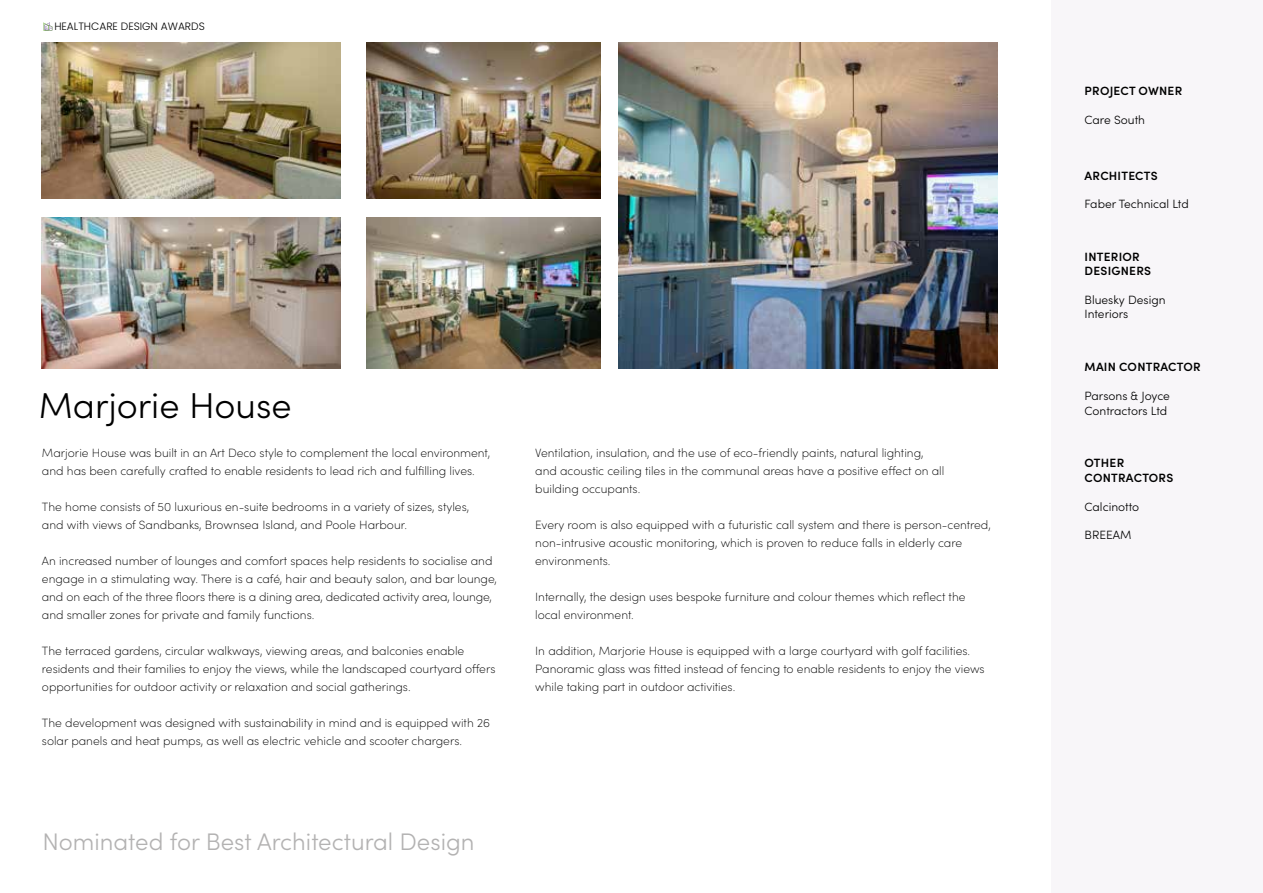
<style>
.page{position:relative;width:1263px;height:893px;background:#fff}
.page>*{position:absolute;margin:0;border:0;box-sizing:border-box;transform-origin:0 0}
.t1{font:300 36px "Sofia Pro";color:#000}
.t2{font:300 24px "Sofia Pro";color:#b3b2b2}
.t3{font:200 12px/18px "Sofia Pro";color:#000}
.t4{font:300 12px/14.4px "Sofia Pro";color:#000}
.t5{font:600 12px/14.4px "Sofia Pro";letter-spacing:.02em;color:#000}
.t6{font:300 10.65px "Poppins";color:#000}
</style>
<div class="page">
<div style="left:1051px;top:0;width:212px;height:893px;background:#f8f6f9"></div>
<svg style="left:43px;top:22px;width:9px;height:8px"></svg>
<img style="left:618px;top:43px;width:380px;height:326px">
<img style="left:366px;top:43px;width:234px;height:155px">
<img style="left:42px;top:43px;width:298px;height:155px">
<img style="left:366px;top:218px;width:234px;height:151px">
<img style="left:42px;top:218px;width:298px;height:151px">
<p class="t6" style="left:54px;top:20px;width:152px">HEALTHCARE DESIGN AWARDS</p>
<h1 class="t1" style="left:39px;top:379px;width:254px">Marjorie House</h1>
<p class="t3" style="left:42px;top:443px;width:450px">Marjorie House was built in an Art Deco style to complement the local environment, and has been carefully crafted to enable residents to lead rich and fulfilling lives.</p>
<p class="t3" style="left:42px;top:497px;width:429px">The home consists of 50 luxurious en-suite bedrooms in a variety of sizes, styles, and with views of Sandbanks, Brownsea Island, and Poole Harbour.</p>
<p class="t3" style="left:42px;top:551px;width:457px">An increased number of lounges and comfort spaces help residents to socialise and engage in a stimulating way. There is a café, hair and beauty salon, and bar lounge, and on each of the three floors there is a dining area, dedicated activity area, lounge, and smaller zones for private and family functions.</p>
<p class="t3" style="left:42px;top:641px;width:455px">The terraced gardens, circular walkways, viewing areas, and balconies enable residents and their families to enjoy the views, while the landscaped courtyard offers opportunities for outdoor activity or relaxation and social gatherings.</p>
<p class="t3" style="left:42px;top:713px;width:449px">The development was designed with sustainability in mind and is equipped with 26 solar panels and heat pumps, as well as electric vehicle and scooter chargers.</p>
<h2 class="t2" style="left:43px;top:825px;width:433px">Nominated for Best Architectural Design</h2>
<p class="t3" style="left:535px;top:443px;width:411px">Ventilation, insulation, and the use of eco-friendly paints, natural lighting, and acoustic ceiling tiles in the communal areas have a positive effect on all building occupants.</p>
<p class="t3" style="left:535px;top:515px;width:457px">Every room is also equipped with a futuristic call system and there is person-centred, non-intrusive acoustic monitoring, which is proven to reduce falls in elderly care environments.</p>
<p class="t3" style="left:535px;top:587px;width:432px">Internally, the design uses bespoke furniture and colour themes which reflect the local environment.</p>
<p class="t3" style="left:535px;top:641px;width:451px">In addition, Marjorie House is equipped with a large courtyard with golf facilities.<br>Panoramic glass was fitted instead of fencing to enable residents to enjoy the views while taking part in outdoor activities.</p>
<p class="t5" style="left:1084px;top:83px;width:99px">PROJECT OWNER</p>
<p class="t4" style="left:1084px;top:112px;width:62px">Care South</p>
<p class="t5" style="left:1084px;top:167px;width:75px">ARCHITECTS</p>
<p class="t4" style="left:1084px;top:196px;width:106px">Faber Technical Ltd</p>
<p class="t5" style="left:1084px;top:248px;width:68px">INTERIOR<br>DESIGNERS</p>
<p class="t4" style="left:1084px;top:292px;width:83px">Bluesky Design<br>Interiors</p>
<p class="t5" style="left:1084px;top:359px;width:118px">MAIN CONTRACTOR</p>
<p class="t4" style="left:1084px;top:388px;width:87px">Parsons &amp; Joyce</p>
<p class="t4" style="left:1084px;top:402px;width:84px">Contractors Ltd</p>
<p class="t5" style="left:1084px;top:455px;width:90px">OTHER<br>CONTRACTORS</p>
<p class="t4" style="left:1084px;top:498px;width:56px">Calcinotto</p>
<p class="t4" style="left:1084px;top:527px;width:48px">BREEAM</p>
</div>
